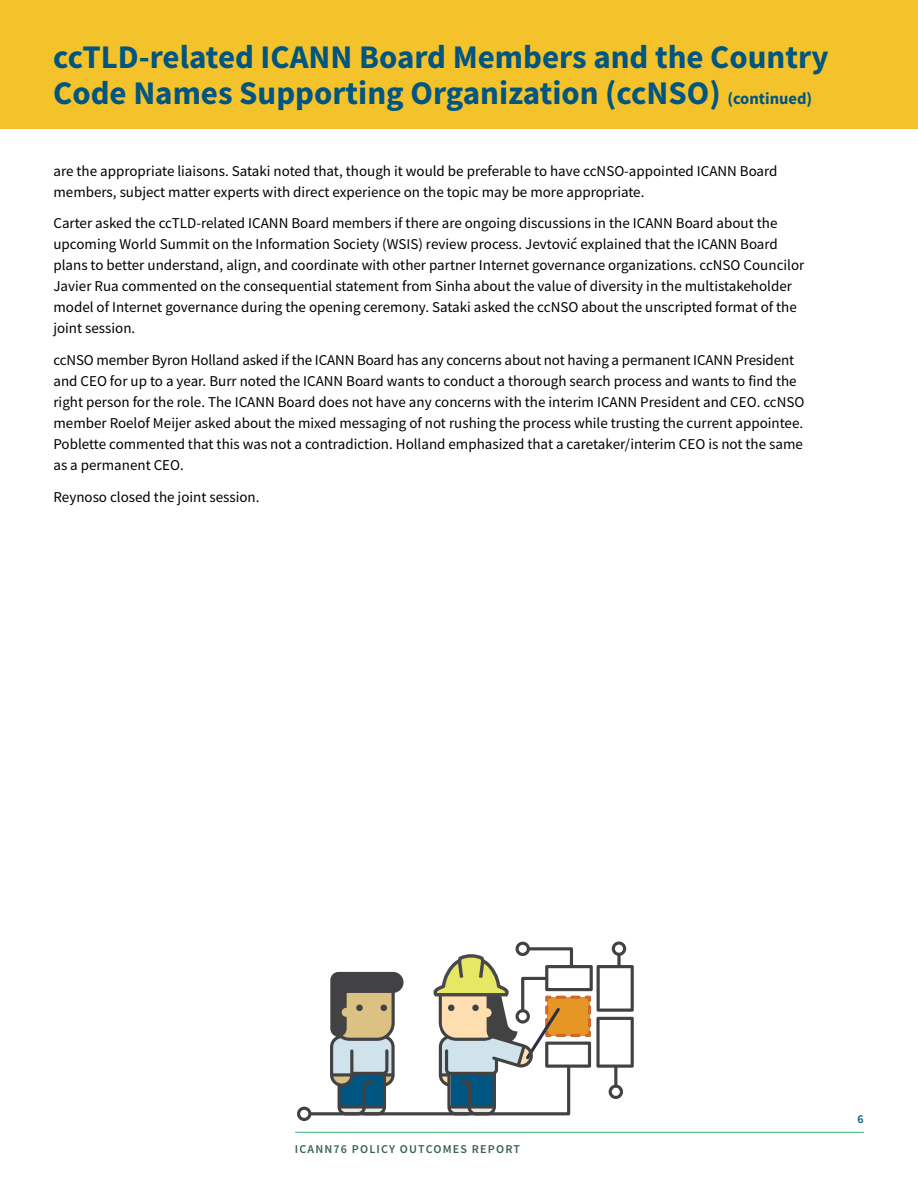
<style>
.page{position:relative;width:918px;height:1188px;background:#fff}
.page>*{position:absolute;margin:0;border:0;box-sizing:border-box;transform-origin:0 0}
.t1{font:700 33px/36px "Source Sans Pro";color:#005581}
.t2{font:15px/21px "Source Sans Pro";color:#000}
.t3{font:600 12px "Source Sans Pro";letter-spacing:.1em;color:#3b634d}
.t4{font:600 12px "Source Sans Pro";color:#005581}
.s1{font-size:16.5px}
</style>
<div class="page">
<hr style="left:295px;top:1132px;width:569px;height:1px;background:#34b66d">
<div style="left:0;top:0;width:918px;height:129px;background:#f4c22a"></div>
<svg style="left:297px;top:941px;width:337px;height:180px"></svg>
<h1 class="t1" style="left:53px;top:38px;width:777px">ccTLD-related ICANN Board Members and the Country<br>Code Names Supporting Organization (ccNSO) <span class="s1">(continued)</span></h1>
<p class="t2" style="left:53px;top:160px;width:726px">are the appropriate liaisons. Sataki noted that, though it would be preferable to have ccNSO-appointed ICANN Board members, subject matter experts with direct experience on the topic may be more appropriate.</p>
<p class="t2" style="left:53px;top:213px;width:752px">Carter asked the ccTLD-related ICANN Board members if there are ongoing discussions in the ICANN Board about the upcoming World Summit on the Information Society (WSIS) review process. Jevtović explained that the ICANN Board plans to better understand, align, and coordinate with other partner Internet governance organizations. ccNSO Councilor Javier Rua commented on the consequential statement from Sinha about the value of diversity in the multistakeholder model of Internet governance during the opening ceremony. Sataki asked the ccNSO about the unscripted format of the joint session.</p>
<p class="t2" style="left:53px;top:350px;width:753px">ccNSO member Byron Holland asked if the ICANN Board has any concerns about not having a permanent ICANN President and CEO for up to a year. Burr noted the ICANN Board wants to conduct a thorough search process and wants to find the right person for the role. The ICANN Board does not have any concerns with the interim ICANN President and CEO. ccNSO member Roelof Meijer asked about the mixed messaging of not rushing the process while trusting the current appointee.<br>Poblette commented that this was not a contradiction. Holland emphasized that a caretaker/interim CEO is not the same as a permanent CEO.</p>
<p class="t2" style="left:53px;top:486px;width:208px">Reynoso closed the joint session.</p>
<p class="t3" style="left:295px;top:1141px;width:227px">ICANN76 POLICY OUTCOMES REPORT</p>
<p class="t4" style="left:858px;top:1111px;width:8px">6</p>
</div>
